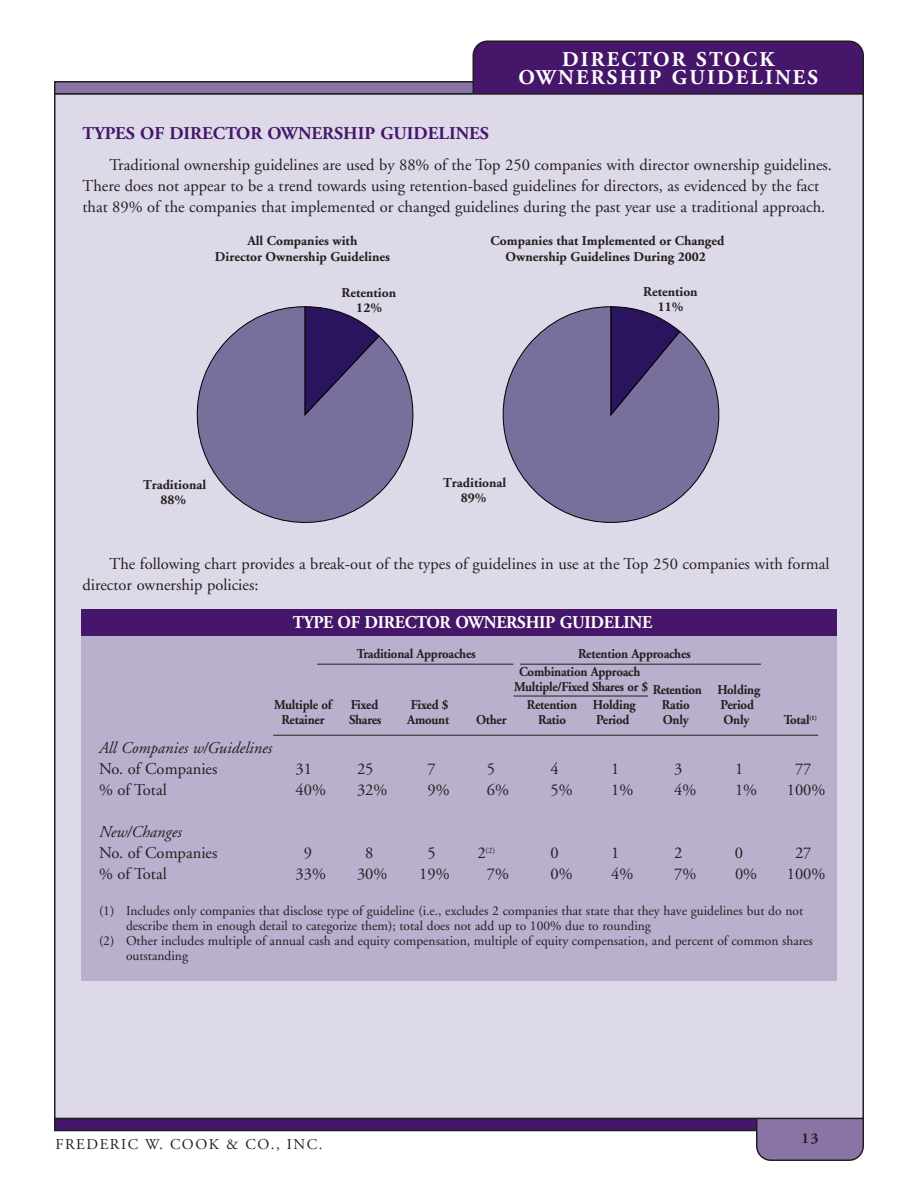
<style>
.page{position:relative;width:918px;height:1188px;background:#fff}
.page>*{position:absolute;margin:0;border:0;box-sizing:border-box;transform-origin:0 0}
.t1{font:700 21px/18px "Adobe Garamond";letter-spacing:.105em;color:#fff;text-align:center}
.t2{font:700 18px "Adobe Garamond";color:#46166b}
.t3{font:700 18px "Adobe Garamond";letter-spacing:-.015em;color:#fff;scale:.95 1}
.t4{font:16.5px/21px "Adobe Garamond";color:#231f20}
.t5{font:italic 16.5px "Adobe Garamond";color:#231f20}
.t6{font:15px "Adobe Garamond";letter-spacing:.1em;color:#231f20}
.t7{font:700 15px "Adobe Garamond";color:#231f20}
.t8{font:13.5px "Adobe Garamond";color:#231f20}
.t9{font:700 13.5px/18px "Adobe Garamond";letter-spacing:-.015em;color:#231f20;scale:.95 1}
.t10{font:700 13.5px/14.9px "Adobe Garamond";letter-spacing:-.015em;color:#231f20;text-align:center}
.t11{font:8.25px "Adobe Garamond";color:#231f20}
.s1{font-size:16.5px}
</style>
<div class="page">
<div style="left:55px;top:82px;width:808px;height:12px;background:#8a74a5"></div>
<div style="left:54px;top:81px;width:810px;height:13px;border:2px solid #231f20"></div>
<div style="left:472px;top:40px;width:392px;height:53px;background:#46166b"></div>
<div style="left:55px;top:1119px;width:808px;height:12px;background:#46166b"></div>
<div style="left:54px;top:1118px;width:810px;height:13px;border:2px solid #231f20"></div>
<svg style="left:756px;top:1119px;width:108px;height:42px;background:#85719e"></svg>
<div style="left:55px;top:94px;width:808px;height:1024px;background:#ddd9e8"></div>
<div style="left:81px;top:609px;width:756px;height:371px;background:#baafcd"></div>
<div style="left:81px;top:609px;width:756px;height:27px;background:#46166b"></div>
<hr style="left:514px;top:696px;width:134px;height:1px;background:#231f20">
<hr style="left:273px;top:735px;width:545px;height:1px;background:#231f20">
<hr style="left:317px;top:664px;width:196px;height:1px;background:#231f20">
<hr style="left:520px;top:664px;width:241px;height:1px;background:#231f20">
<svg style="left:196px;top:306px;width:218px;height:217px;fill:#786f9d"></svg>
<svg style="left:502px;top:306px;width:218px;height:217px;fill:#786f9d"></svg>
<svg style="left:304px;top:306px;width:76px;height:110px;background:#54447c"></svg>
<svg style="left:610px;top:306px;width:71px;height:110px;background:#53447c"></svg>
<p class="t1" style="left:518px;top:52px;width:301px">DIRECTOR STOCK<br>OWNERSHIP GUIDELINES</p>
<p class="t2" style="left:82px;top:126px;width:408px">TYPES OF DIRECTOR OWNERSHIP GUIDELINES</p>
<p class="t4" style="left:82px;top:156px;width:751px;text-indent:27px">Traditional ownership guidelines are used by 88% of the Top 250 companies with director ownership guidelines.<br>There does not appear to be a trend towards using retention-based guidelines for directors, as evidenced by the fact that 89% of the companies that implemented or changed guidelines during the past year use a traditional approach.</p>
<p class="t10" style="left:215px;top:233px;width:177px;line-height:16.2px">All Companies with<br>Director Ownership Guidelines</p>
<p class="t10" style="left:491px;top:233px;width:235px;line-height:16.2px">Companies that Implemented or Changed<br>Ownership Guidelines During 2002</p>
<p class="t10" style="left:143px;top:478px;width:65px">Traditional<br>88%</p>
<p class="t10" style="left:341px;top:287px;width:56px">Retention<br>12%</p>
<p class="t10" style="left:443px;top:477px;width:65px">Traditional<br>89%</p>
<p class="t10" style="left:643px;top:285px;width:56px">Retention<br>11%</p>
<p class="t4" style="left:82px;top:555px;width:749px;text-indent:27px">The following chart provides a break-out of the types of guidelines in use at the Top 250 companies with formal director ownership policies:</p>
<p class="t3" style="left:293px;top:615px;width:380px">TYPE OF DIRECTOR OWNERSHIP GUIDELINE</p>
<p class="t9" style="left:357px;top:646px;width:127px">Traditional Approaches</p>
<p class="t9" style="left:519px;top:646px;width:182px;text-indent:59px">Retention Approaches<br>Combination Approach</p>
<p class="t9" style="left:514px;top:679px;width:260px">Multiple/Fixed Shares or $ Retention Holding</p>
<p class="t9" style="left:274px;top:697px;width:62px">Multiple of</p>
<p class="t9" style="left:351px;top:697px;width:31px">Fixed</p>
<p class="t9" style="left:411px;top:697px;width:41px">Fixed $</p>
<p class="t9" style="left:527px;top:697px;width:116px">Retention Holding</p>
<p class="t9" style="left:662px;top:697px;width:31px">Ratio</p>
<p class="t9" style="left:721px;top:697px;width:37px">Period</p>
<p class="t9" style="left:281px;top:712px;width:47px">Retainer</p>
<p class="t9" style="left:349px;top:712px;width:36px">Shares</p>
<p class="t9" style="left:407px;top:712px;width:46px">Amount</p>
<p class="t9" style="left:476px;top:712px;width:34px">Other</p>
<p class="t9" style="left:538px;top:712px;width:31px">Ratio</p>
<p class="t9" style="left:596px;top:712px;width:37px">Period</p>
<p class="t9" style="left:663px;top:712px;width:29px">Only</p>
<p class="t9" style="left:723px;top:712px;width:29px">Only</p>
<p class="t9" style="left:784px;top:712px;width:36px">Total<sup>(1)</sup></p>
<p class="t5" style="left:99px;top:741px;width:175px">All Companies w/Guidelines</p>
<p class="t4" style="left:99px;top:760px;width:120px">No. of Companies</p>
<p class="t4" style="left:296px;top:760px;width:18px">31</p>
<p class="t4" style="left:357px;top:760px;width:18px">25</p>
<p class="t4" style="left:428px;top:760px;width:10px">7</p>
<p class="t4" style="left:487px;top:760px;width:10px">5</p>
<p class="t4" style="left:551px;top:760px;width:10px">4</p>
<p class="t4" style="left:611px;top:760px;width:10px">1</p>
<p class="t4" style="left:674px;top:760px;width:10px">3</p>
<p class="t4" style="left:735px;top:760px;width:10px">1</p>
<p class="t4" style="left:795px;top:760px;width:18px">77</p>
<p class="t4" style="left:99px;top:781px;width:69px">% of Total</p>
<p class="t4" style="left:296px;top:781px;width:32px">40%</p>
<p class="t4" style="left:357px;top:781px;width:32px">32%</p>
<p class="t4" style="left:428px;top:781px;width:24px">9%</p>
<p class="t4" style="left:487px;top:781px;width:24px">6%</p>
<p class="t4" style="left:551px;top:781px;width:24px">5%</p>
<p class="t4" style="left:611px;top:781px;width:24px">1%</p>
<p class="t4" style="left:674px;top:781px;width:24px">4%</p>
<p class="t4" style="left:735px;top:781px;width:24px">1%</p>
<p class="t4" style="left:787px;top:781px;width:40px">100%</p>
<p class="t5" style="left:99px;top:825px;width:84px">New/Changes</p>
<p class="t4" style="left:99px;top:844px;width:120px">No. of Companies</p>
<p class="t4" style="left:304px;top:844px;width:10px">9</p>
<p class="t4" style="left:365px;top:844px;width:10px">8</p>
<p class="t4" style="left:427px;top:844px;width:10px">5</p>
<p class="t11" style="left:477px;top:847px;width:19px"><span class="s1">2</span>(2)</p>
<p class="t4" style="left:550px;top:844px;width:10px">0</p>
<p class="t4" style="left:611px;top:844px;width:10px">1</p>
<p class="t4" style="left:674px;top:844px;width:10px">2</p>
<p class="t4" style="left:735px;top:844px;width:10px">0</p>
<p class="t4" style="left:795px;top:844px;width:18px">27</p>
<p class="t4" style="left:99px;top:865px;width:69px">% of Total</p>
<p class="t4" style="left:296px;top:865px;width:32px">33%</p>
<p class="t4" style="left:357px;top:865px;width:32px">30%</p>
<p class="t4" style="left:419px;top:865px;width:32px">19%</p>
<p class="t4" style="left:487px;top:865px;width:24px">7%</p>
<p class="t4" style="left:551px;top:865px;width:24px">0%</p>
<p class="t4" style="left:611px;top:865px;width:24px">4%</p>
<p class="t4" style="left:674px;top:865px;width:24px">7%</p>
<p class="t4" style="left:735px;top:865px;width:24px">0%</p>
<p class="t4" style="left:787px;top:865px;width:40px">100%</p>
<p class="t8" style="left:99px;top:905px;width:706px">(1) Includes only companies that disclose type of guideline (i.e., excludes 2 companies that state that they have guidelines but do not</p>
<p class="t8" style="left:126px;top:920px;width:526px">describe them in enough detail to categorize them); total does not add up to 100% due to rounding</p>
<p class="t8" style="left:99px;top:935px;width:715px">(2) Other includes multiple of annual cash and equity compensation, multiple of equity compensation, and percent of common shares</p>
<p class="t8" style="left:126px;top:950px;width:64px">outstanding</p>
<p class="t6" style="left:55px;top:1138px;width:268px">FREDERIC W. COOK &amp; CO., INC.</p>
<p class="t7" style="left:801px;top:1133px;width:19px">13</p>
</div>
